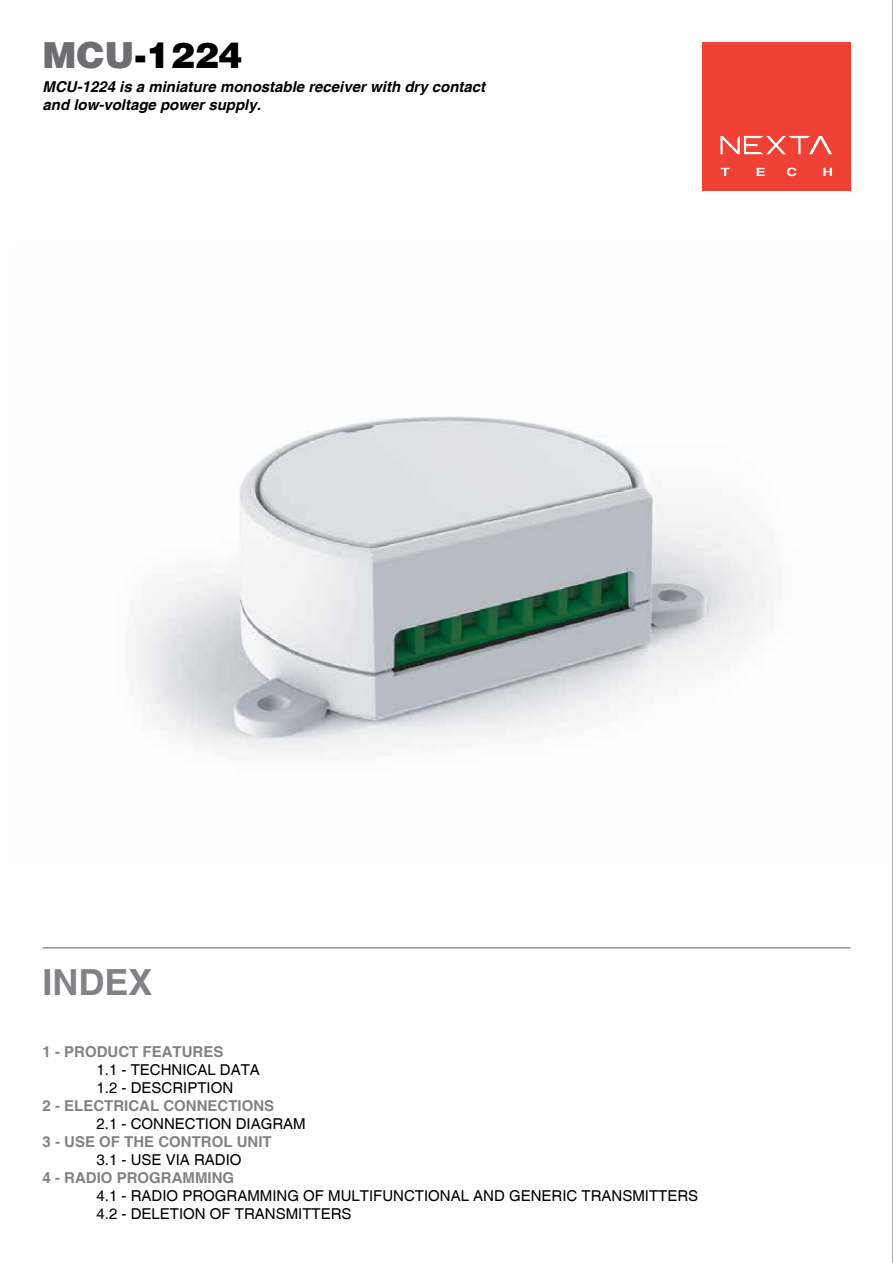
<style>
.page{position:relative;width:893px;height:1263px;background:#fff}
.page>*{position:absolute;margin:0;border:0;box-sizing:border-box;transform-origin:0 0}
.t1{font:900 36px "Helvetica";color:#000}
.t2{font:700 36px "Helvetica";color:#808285}
.t3{font:15px/18px "Helvetica";color:#000}
.t4{font:700 15px "Helvetica";color:#808285}
.t5{font:italic 700 15px/18px "Helvetica";color:#000}
.s1{color:#6d6e71}
</style>
<div class="page">
<hr style="left:892px;top:0;width:1px;height:1263px;background:#939598">
<div style="left:702px;top:43px;width:148px;height:148px;background:#ef4135"></div>
<svg style="left:720px;top:136px;width:112px;height:18px"></svg>
<svg style="left:721px;top:168px;width:8px;height:8px"></svg>
<svg style="left:757px;top:168px;width:8px;height:8px"></svg>
<svg style="left:787px;top:168px;width:9px;height:8px"></svg>
<svg style="left:823px;top:168px;width:9px;height:8px"></svg>
<img style="left:139px;top:416px;width:627px;height:335px">
<hr style="left:43px;top:947px;width:807px;height:1px;background:#939598">
<h1 class="t1" style="left:43px;top:32px;width:202px"><span class="s1">MCU</span>-1224</h1>
<p class="t5" style="left:43px;top:79px;width:444px">MCU-1224 is a miniature monostable receiver with dry contact and low-voltage power supply.</p>
<h1 class="t2" style="left:43px;top:961px;width:112px">INDEX</h1>
<p class="t4" style="left:43px;top:1042px;width:182px">1 - PRODUCT FEATURES</p>
<p class="t3" style="left:97px;top:1061px;width:165px">1.1 - TECHNICAL DATA<br>1.2 - DESCRIPTION</p>
<p class="t4" style="left:43px;top:1096px;width:233px">2 - ELECTRICAL CONNECTIONS</p>
<p class="t3" style="left:97px;top:1115px;width:211px">2.1 - CONNECTION DIAGRAM</p>
<p class="t4" style="left:43px;top:1132px;width:231px">3 - USE OF THE CONTROL UNIT</p>
<p class="t3" style="left:97px;top:1151px;width:147px">3.1 - USE VIA RADIO</p>
<p class="t4" style="left:43px;top:1168px;width:193px">4 - RADIO PROGRAMMING</p>
<p class="t3" style="left:97px;top:1187px;width:603px">4.1 - RADIO PROGRAMMING OF MULTIFUNCTIONAL AND GENERIC TRANSMITTERS<br>4.2 - DELETION OF TRANSMITTERS</p>
</div>
